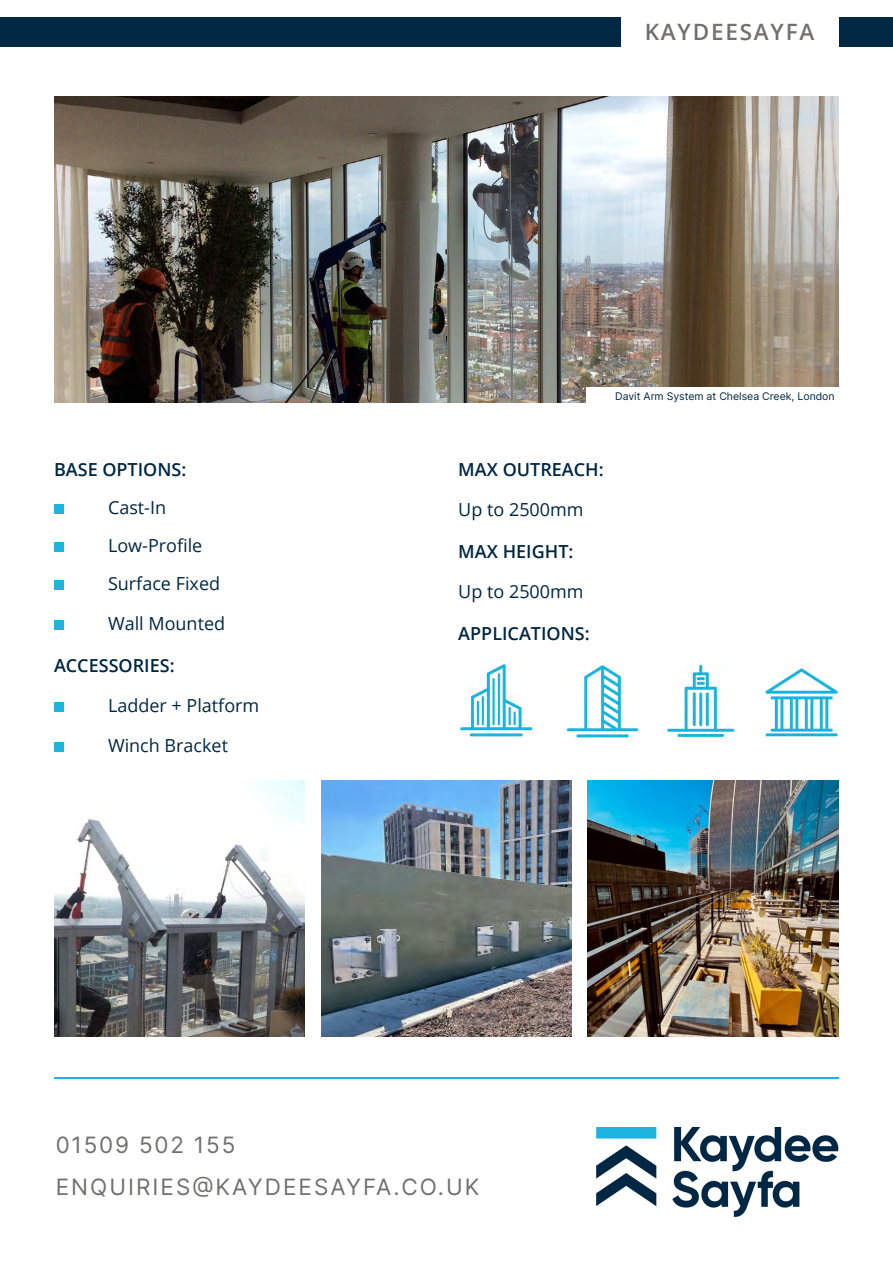
<style>
.page{position:relative;width:893px;height:1263px;background:#fff}
.page>*{position:absolute;margin:0;border:0;box-sizing:border-box;transform-origin:0 0}
.t1{font:22.5px/41.2px "Inter";letter-spacing:.09em;color:#71706f}
.t2{font:600 22.5px "Open Sans";letter-spacing:.08em;color:#71706f}
.t3{font:18px/38px "Open Sans";color:#002744}
.t4{font:600 18px "Open Sans";color:#002744}
.t5{font:10.5px "Inter";color:#002744}
</style>
<div class="page">
<div style="left:0;top:17px;width:893px;height:30px;background:#002744"></div>
<div style="left:621px;top:10px;width:218px;height:44px;background:#fff"></div>
<hr style="left:54px;top:1077px;width:785px;height:1px;background:#1db4dd">
<div style="left:54px;top:504px;width:9px;height:10px;background:#1db4dd"></div>
<div style="left:54px;top:542px;width:9px;height:10px;background:#1db4dd"></div>
<div style="left:54px;top:580px;width:9px;height:9px;background:#1db4dd"></div>
<div style="left:54px;top:620px;width:9px;height:10px;background:#1db4dd"></div>
<div style="left:54px;top:702px;width:9px;height:10px;background:#1db4dd"></div>
<div style="left:54px;top:742px;width:9px;height:10px;background:#1db4dd"></div>
<img style="left:596px;top:1127px;width:243px;height:90px">
<img style="left:54px;top:97px;width:785px;height:306px">
<div style="left:586px;top:388px;width:253px;height:15px;background:#fff"></div>
<img style="left:459px;top:663px;width:74px;height:74px">
<img style="left:566px;top:665px;width:73px;height:73px">
<img style="left:665px;top:664px;width:71px;height:74px">
<img style="left:764px;top:668px;width:75px;height:69px">
<img style="left:54px;top:781px;width:251px;height:255px">
<img style="left:321px;top:781px;width:251px;height:255px">
<img style="left:588px;top:781px;width:251px;height:255px">
<p class="t4" style="left:54px;top:457px;width:134px">BASE OPTIONS:</p>
<p class="t3" style="left:108px;top:488px;width:114px">Cast-In<br>Low-Profile<br>Surface Fixed</p>
<p class="t3" style="left:108px;top:604px;width:119px">Wall Mounted</p>
<p class="t4" style="left:54px;top:653px;width:122px">ACCESSORIES:</p>
<p class="t3" style="left:108px;top:686px;width:153px">Ladder + Platform</p>
<p class="t3" style="left:108px;top:726px;width:122px">Winch Bracket</p>
<p class="t2" style="left:645px;top:17px;width:171px">KAYDEESAYFA</p>
<p class="t5" style="left:615px;top:389px;width:221px">Davit Arm System at Chelsea Creek, London</p>
<p class="t4" style="left:458px;top:457px;width:147px">MAX OUTREACH:</p>
<p class="t3" style="left:458px;top:490px;width:127px">Up to 2500mm</p>
<p class="t4" style="left:458px;top:539px;width:117px">MAX HEIGHT:</p>
<p class="t3" style="left:458px;top:572px;width:127px">Up to 2500mm</p>
<p class="t4" style="left:458px;top:621px;width:133px">APPLICATIONS:</p>
<p class="t1" style="left:56px;top:1124px;width:425px">01509 502 155<br>ENQUIRIES@KAYDEESAYFA.CO.UK</p>
</div>
